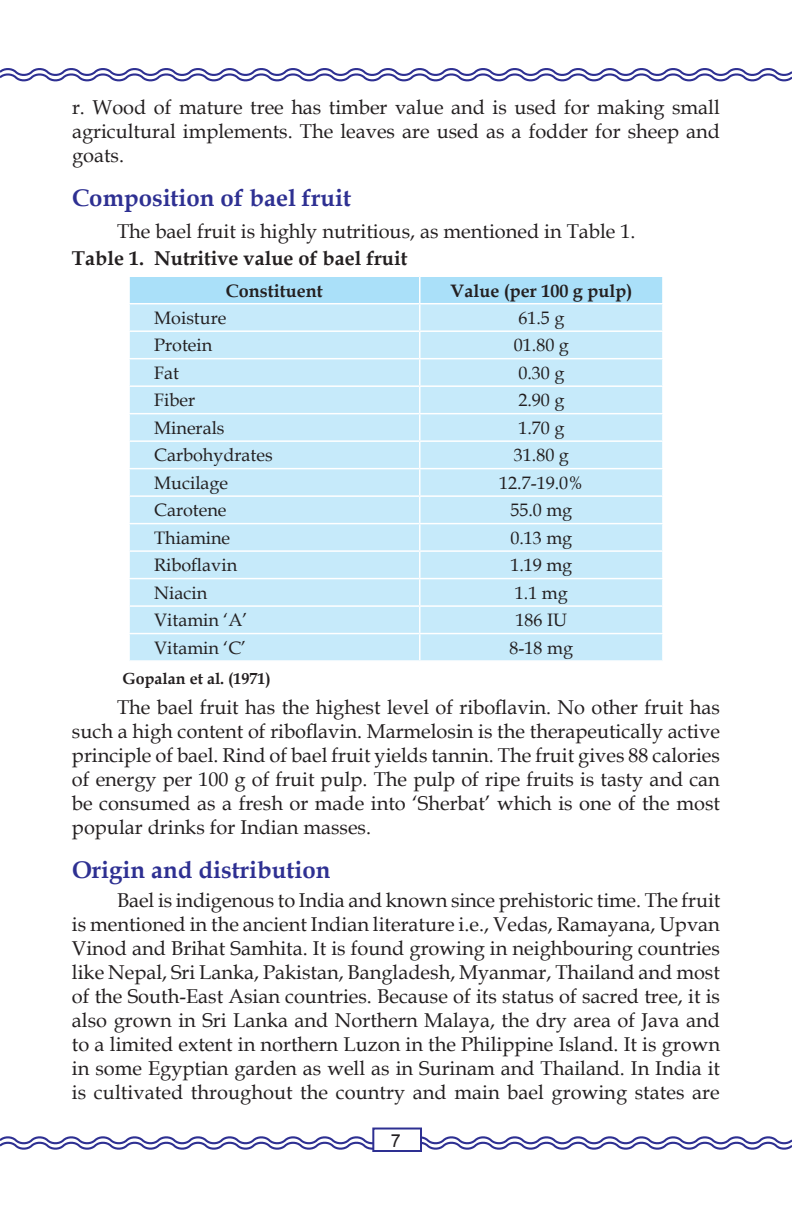
<style>
.page{position:relative;width:792px;height:1224px;background:#fff}
.page>*{position:absolute;margin:0;border:0;box-sizing:border-box;transform-origin:0 0}
.t1{font:700 24px "Book Antiqua";color:#2e3092}
.t2{font:20px/24px "Book Antiqua";color:#231f20;text-align:justify}
.t3{font:700 20px "Book Antiqua";color:#231f20}
.t4{font:18px "Book Antiqua";color:#231f20}
.t5{font:700 18px "Book Antiqua";color:#231f20}
.t6{font:18px "Arial";color:#231f20}
.t7{font:700 16px "Book Antiqua";color:#231f20}
</style>
<div class="page">
<svg style="left:0;top:68px;width:792px;height:14px"></svg>
<svg style="left:0;top:1136px;width:792px;height:14px"></svg>
<div style="left:372px;top:1128px;width:50px;height:24px;background:#fff;border:2px solid #2e3092"></div>
<div style="left:130px;top:277px;width:532px;height:26px;background:#aae0f9"></div>
<div style="left:130px;top:304px;width:532px;height:356px;background:#c6eafa"></div>
<hr style="left:419px;top:304px;width:2px;height:26px;background:#fff">
<hr style="left:128px;top:330px;width:292px;height:2px;background:#fff">
<hr style="left:420px;top:330px;width:244px;height:2px;background:#fff">
<hr style="left:419px;top:332px;width:2px;height:26px;background:#fff">
<hr style="left:128px;top:358px;width:292px;height:1px;background:#fff">
<hr style="left:420px;top:358px;width:244px;height:1px;background:#fff">
<hr style="left:419px;top:359px;width:2px;height:26px;background:#fff">
<hr style="left:128px;top:385px;width:292px;height:2px;background:#fff">
<hr style="left:420px;top:385px;width:244px;height:2px;background:#fff">
<hr style="left:419px;top:387px;width:2px;height:26px;background:#fff">
<hr style="left:128px;top:413px;width:292px;height:1px;background:#fff">
<hr style="left:420px;top:413px;width:244px;height:1px;background:#fff">
<hr style="left:419px;top:414px;width:2px;height:26px;background:#fff">
<hr style="left:128px;top:440px;width:292px;height:2px;background:#fff">
<hr style="left:420px;top:440px;width:244px;height:2px;background:#fff">
<hr style="left:419px;top:442px;width:2px;height:26px;background:#fff">
<hr style="left:128px;top:468px;width:292px;height:1px;background:#fff">
<hr style="left:420px;top:468px;width:244px;height:1px;background:#fff">
<hr style="left:419px;top:469px;width:2px;height:26px;background:#fff">
<hr style="left:128px;top:495px;width:292px;height:2px;background:#fff">
<hr style="left:420px;top:495px;width:244px;height:2px;background:#fff">
<hr style="left:419px;top:497px;width:2px;height:26px;background:#fff">
<hr style="left:128px;top:523px;width:292px;height:1px;background:#fff">
<hr style="left:420px;top:523px;width:244px;height:1px;background:#fff">
<hr style="left:419px;top:524px;width:2px;height:26px;background:#fff">
<hr style="left:128px;top:550px;width:292px;height:2px;background:#fff">
<hr style="left:420px;top:550px;width:244px;height:2px;background:#fff">
<hr style="left:419px;top:552px;width:2px;height:26px;background:#fff">
<hr style="left:128px;top:578px;width:292px;height:1px;background:#fff">
<hr style="left:420px;top:578px;width:244px;height:1px;background:#fff">
<hr style="left:419px;top:579px;width:2px;height:26px;background:#fff">
<hr style="left:128px;top:605px;width:292px;height:2px;background:#fff">
<hr style="left:420px;top:605px;width:244px;height:2px;background:#fff">
<hr style="left:419px;top:607px;width:2px;height:26px;background:#fff">
<hr style="left:128px;top:633px;width:292px;height:1px;background:#fff">
<hr style="left:420px;top:633px;width:244px;height:1px;background:#fff">
<hr style="left:419px;top:634px;width:2px;height:26px;background:#fff">
<hr style="left:419px;top:277px;width:2px;height:26px;background:#fff">
<p class="t2" style="left:72px;top:95px;width:650px">r. Wood of mature tree has timber value and is used for making small agricultural implements. The leaves are used as a fodder for sheep and goats.</p>
<p class="t1" style="left:72px;top:181px;width:281px">Composition of bael fruit</p>
<p class="t2" style="left:117px;top:218px;width:520px">The bael fruit is highly nutritious, as mentioned in Table 1.</p>
<p class="t3" style="left:72px;top:244px;width:337px">Table 1. Nutritive value of bael fruit</p>
<p class="t5" style="left:226px;top:278px;width:98px">Constituent</p>
<p class="t5" style="left:450px;top:278px;width:183px">Value (per 100 g pulp)</p>
<p class="t4" style="left:154px;top:305px;width:74px">Moisture</p>
<p class="t4" style="left:518px;top:305px;width:48px">61.5 g</p>
<p class="t4" style="left:154px;top:333px;width:60px">Protein</p>
<p class="t4" style="left:514px;top:333px;width:57px">01.80 g</p>
<p class="t4" style="left:154px;top:360px;width:26px">Fat</p>
<p class="t4" style="left:518px;top:360px;width:48px">0.30 g</p>
<p class="t4" style="left:154px;top:388px;width:42px">Fiber</p>
<p class="t4" style="left:518px;top:388px;width:48px">2.90 g</p>
<p class="t4" style="left:154px;top:415px;width:72px">Minerals</p>
<p class="t4" style="left:518px;top:415px;width:48px">1.70 g</p>
<p class="t4" style="left:154px;top:443px;width:120px">Carbohydrates</p>
<p class="t4" style="left:514px;top:443px;width:57px">31.80 g</p>
<p class="t4" style="left:154px;top:470px;width:75px">Mucilage</p>
<p class="t4" style="left:499px;top:470px;width:86px">12.7-19.0%</p>
<p class="t4" style="left:154px;top:498px;width:74px">Carotene</p>
<p class="t4" style="left:510px;top:498px;width:63px">55.0 mg</p>
<p class="t4" style="left:154px;top:525px;width:77px">Thiamine</p>
<p class="t4" style="left:510px;top:525px;width:63px">0.13 mg</p>
<p class="t4" style="left:154px;top:553px;width:84px">Riboflavin</p>
<p class="t4" style="left:510px;top:553px;width:63px">1.19 mg</p>
<p class="t4" style="left:154px;top:580px;width:54px">Niacin</p>
<p class="t4" style="left:515px;top:580px;width:54px">1.1 mg</p>
<p class="t4" style="left:154px;top:608px;width:95px">Vitamin ‘A’</p>
<p class="t4" style="left:516px;top:608px;width:53px">186 IU</p>
<p class="t4" style="left:154px;top:635px;width:93px">Vitamin ‘C’</p>
<p class="t4" style="left:510px;top:635px;width:65px">8-18 mg</p>
<p class="t7" style="left:123px;top:668px;width:150px">Gopalan et al. (1971)</p>
<p class="t2" style="left:72px;top:695px;width:650px;text-indent:45px">The bael fruit has the highest level of riboflavin. No other fruit has such a high content of riboflavin. Marmelosin is the therapeutically active principle of bael. Rind of bael fruit yields tannin. The fruit gives 88 calories of energy per 100 g of fruit pulp. The pulp of ripe fruits is tasty and can be consumed as a fresh or made into ‘Sherbat’ which is one of the most popular drinks for Indian masses.</p>
<p class="t1" style="left:72px;top:853px;width:260px">Origin and distribution</p>
<p class="t2" style="left:72px;top:888px;width:650px;text-indent:45px">Bael is indigenous to India and known since prehistoric time. The fruit is mentioned in the ancient Indian literature i.e., Vedas, Ramayana, Upvan Vinod and Brihat Samhita. It is found growing in neighbouring countries like Nepal, Sri Lanka, Pakistan, Bangladesh, Myanmar, Thailand and most of the South-East Asian countries. Because of its status of sacred tree, it is also grown in Sri Lanka and Northern Malaya, the dry area of Java and to a limited extent in northern Luzon in the Philippine Island. It is grown in some Egyptian garden as well as in Surinam and Thailand. In India it is cultivated throughout the country and main bael growing states are</p>
<p class="t6" style="left:391px;top:1131px;width:12px">7</p>
</div>
